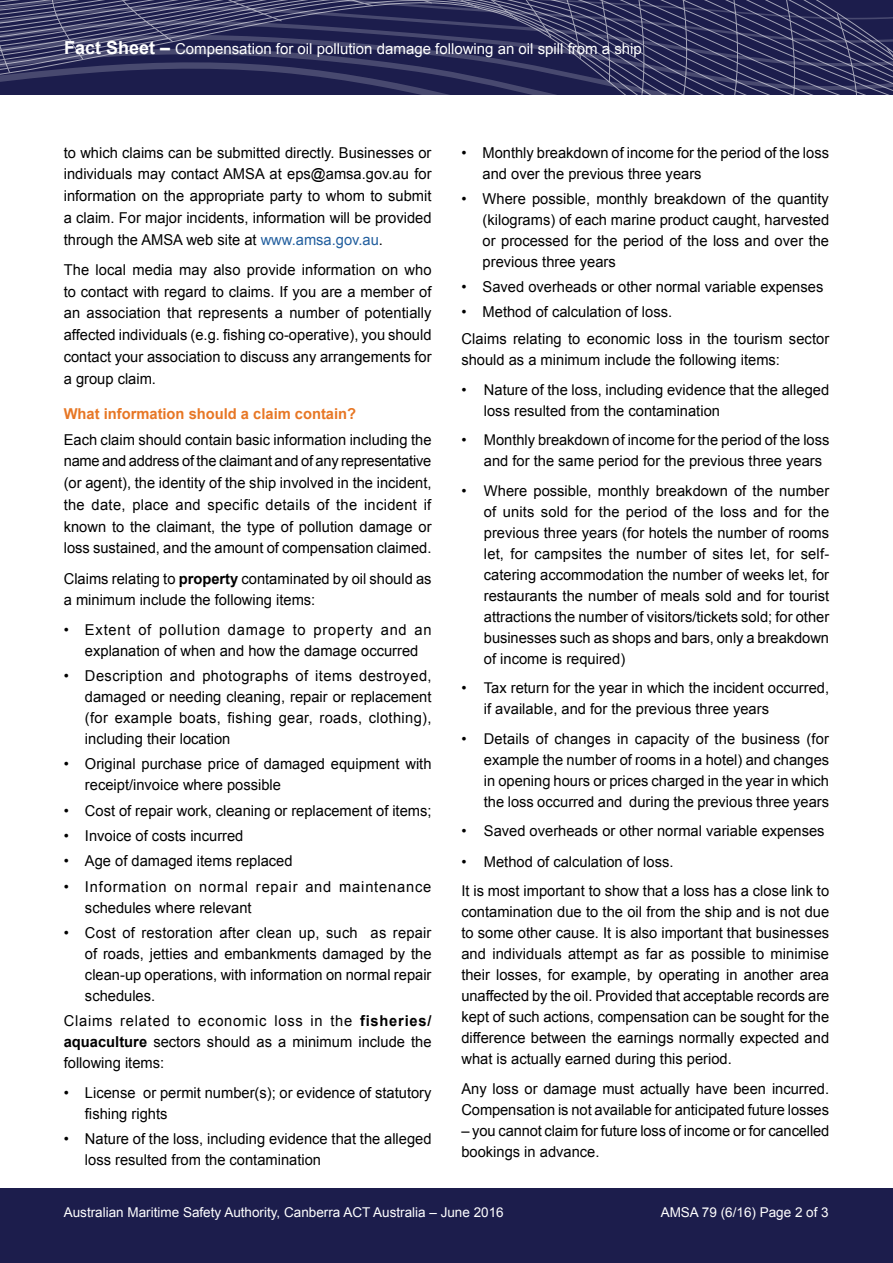
<style>
.page{position:relative;width:893px;height:1263px;background:#fff}
.page>*{position:absolute;margin:0;border:0;box-sizing:border-box;transform-origin:0 0}
.t1{font:27px "Arial";color:#fff}
.Body_text{font:15px/21.8px "Arial";color:#000;text-align:justify}
.dotpoints{font:15px/21px "Arial";color:#000}
.t2{font:15px "Arial";color:#fff}
.dotpoints-2{font:15px/21px "Arial";letter-spacing:.055em;color:#000}
.Sub_head_2{font:700 15px "Arial";color:#e77725}
.Dotpoint{font:14.85px/21px "Arial";color:#000}
.t3{font:13.5px "Arial";color:#fff}
.s1{font-weight:700;font-size:18px}
.s2{color:#215e9e}
.s3{font-weight:700}
</style>
<div class="page">
<svg style="left:0;top:0;width:893px;height:95px;background:#32335e"></svg>
<div style="left:0;top:1187px;width:893px;height:76px;background:#1c1d4c"></div>
<p class="t2" style="left:64px;top:39px;width:579px"><span class="s1">Fact Sheet –</span> Compensation for oil pollution damage following an oil spill from a ship</p>
<h1 class="t1" style="left:105px;top:35px;width:685px">Fact Sheet – Transferring ownership of an Australian ship</h1>
<p class="Body_text" style="left:64px;top:142px;width:369px">to which claims can be submitted directly. Businesses or individuals may contact AMSA at eps@amsa.gov.au for information on the appropriate party to whom to submit a claim. For major incidents, information will be provided through the AMSA web site at <span class="s2">www.amsa.gov.au</span>.</p>
<p class="Body_text" style="left:64px;top:259px;width:369px">The local media may also provide information on who to contact with regard to claims. If you are a member of an association that represents a number of potentially affected individuals (e.g. fishing co-operative), you should contact your association to discuss any arrangements for a group claim.</p>
<p class="Sub_head_2" style="left:64px;top:403px;width:294px">What information should a claim contain?</p>
<p class="Body_text" style="left:64px;top:429px;width:369px">Each claim should contain basic information including the name and address of the claimant and of any representative (or agent), the identity of the ship involved in the incident, the date, place and specific details of the incident if known to the claimant, the type of pollution damage or loss sustained, and the amount of compensation claimed.</p>
<p class="Body_text" style="left:64px;top:568px;width:369px">Claims relating to <span class="s3">property</span> contaminated by oil should as a minimum include the following items:</p>
<p class="dotpoints" style="left:64px;top:619px;width:369px;text-align:center">• Extent of pollution damage to property and an explanation of when and how the damage occurred</p>
<p class="dotpoints" style="left:85px;top:665px;width:348px;text-align:justify;text-indent:-21px">• Description and photographs of items destroyed, damaged or needing cleaning, repair or replacement (for example boats, fishing gear, roads, clothing), including their location</p>
<p class="dotpoints" style="left:85px;top:754px;width:348px;text-indent:-21px">• Original purchase price of damaged equipment with receipt/invoice where possible</p>
<p class="dotpoints" style="left:64px;top:800px;width:369px">• Cost of repair work, cleaning or replacement of items;</p>
<p class="dotpoints" style="left:64px;top:825px;width:181px">• Invoice of costs incurred</p>
<p class="dotpoints" style="left:64px;top:851px;width:230px">• Age of damaged items replaced</p>
<p class="dotpoints-2" style="left:85px;top:876px;width:348px;text-indent:-21px">• Information on normal repair and maintenance schedules where relevant</p>
<p class="dotpoints" style="left:85px;top:922px;width:348px;text-align:justify;text-indent:-21px">• Cost of restoration after clean up, such as repair of roads, jetties and embankments damaged by the clean-up operations, with information on normal repair schedules.</p>
<p class="Body_text" style="left:64px;top:1010px;width:369px;line-height:21px">Claims related to economic loss in the <span class="s3">fisheries/ aquaculture</span> sectors should as a minimum include the following items:</p>
<p class="dotpoints" style="left:85px;top:1082px;width:348px;text-indent:-21px">• License or permit number(s); or evidence of statutory fishing rights</p>
<p class="dotpoints" style="left:85px;top:1128px;width:348px;text-indent:-21px">• Nature of the loss, including evidence that the alleged loss resulted from the contamination</p>
<p class="dotpoints" style="left:483px;top:142px;width:348px;text-indent:-21px">• Monthly breakdown of income for the period of the loss and over the previous three years</p>
<p class="dotpoints" style="left:483px;top:188px;width:348px;text-align:justify;text-indent:-21px">• Where possible, monthly breakdown of the quantity (kilograms) of each marine product caught, harvested or processed for the period of the loss and over the previous three years</p>
<p class="dotpoints" style="left:461px;top:277px;width:363px">• Saved overheads or other normal variable expenses</p>
<p class="dotpoints" style="left:461px;top:302px;width:212px">• Method of calculation of loss.</p>
<p class="Body_text" style="left:461px;top:327px;width:369px">Claims relating to economic loss in the tourism sector should as a minimum include the following items:</p>
<p class="Dotpoint" style="left:484px;top:379px;width:347px;text-indent:-22px">• Nature of the loss, including evidence that the alleged loss resulted from the contamination</p>
<p class="Dotpoint" style="left:484px;top:430px;width:347px;text-indent:-22px">• Monthly breakdown of income for the period of the loss and for the same period for the previous three years</p>
<p class="Dotpoint" style="left:484px;top:480px;width:347px;text-align:justify;text-indent:-22px">• Where possible, monthly breakdown of the number of units sold for the period of the loss and for the previous three years (for hotels the number of rooms let, for campsites the number of sites let, for self&shy;catering accommodation the number of weeks let, for restaurants the number of meals sold and for tourist attractions the number of visitors/tickets sold; for other businesses such as shops and bars, only a breakdown of income is required)</p>
<p class="Dotpoint" style="left:484px;top:678px;width:347px;text-indent:-22px">• Tax return for the year in which the incident occurred, if available, and for the previous three years</p>
<p class="Dotpoint" style="left:484px;top:728px;width:347px;text-align:justify;text-indent:-22px">• Details of changes in capacity of the business (for example the number of rooms in a hotel) and changes in opening hours or prices charged in the year in which the loss occurred and during the previous three years</p>
<p class="Dotpoint" style="left:461px;top:821px;width:365px">• Saved overheads or other normal variable expenses</p>
<p class="Dotpoint" style="left:461px;top:851px;width:214px">• Method of calculation of loss.</p>
<p class="Body_text" style="left:461px;top:880px;width:369px;line-height:21px">It is most important to show that a loss has a close link to contamination due to the oil from the ship and is not due to some other cause. It is also important that businesses and individuals attempt as far as possible to minimise their losses, for example, by operating in another area unaffected by the oil. Provided that acceptable records are kept of such actions, compensation can be sought for the difference between the earnings normally expected and what is actually earned during this period.</p>
<p class="Body_text" style="left:461px;top:1078px;width:369px;line-height:21px">Any loss or damage must actually have been incurred.<br>Compensation is not available for anticipated future losses</p>
<p class="Body_text" style="left:461px;top:1119px;width:369px">– you cannot claim for future loss of income or for cancelled bookings in advance.</p>
<p class="t3" style="left:64px;top:1203px;width:441px">Australian Maritime Safety Authority, Canberra ACT Australia – June 2016</p>
<p class="t3" style="left:661px;top:1203px;width:170px">AMSA 79 (6/16) Page 2 of 3</p>
</div>
